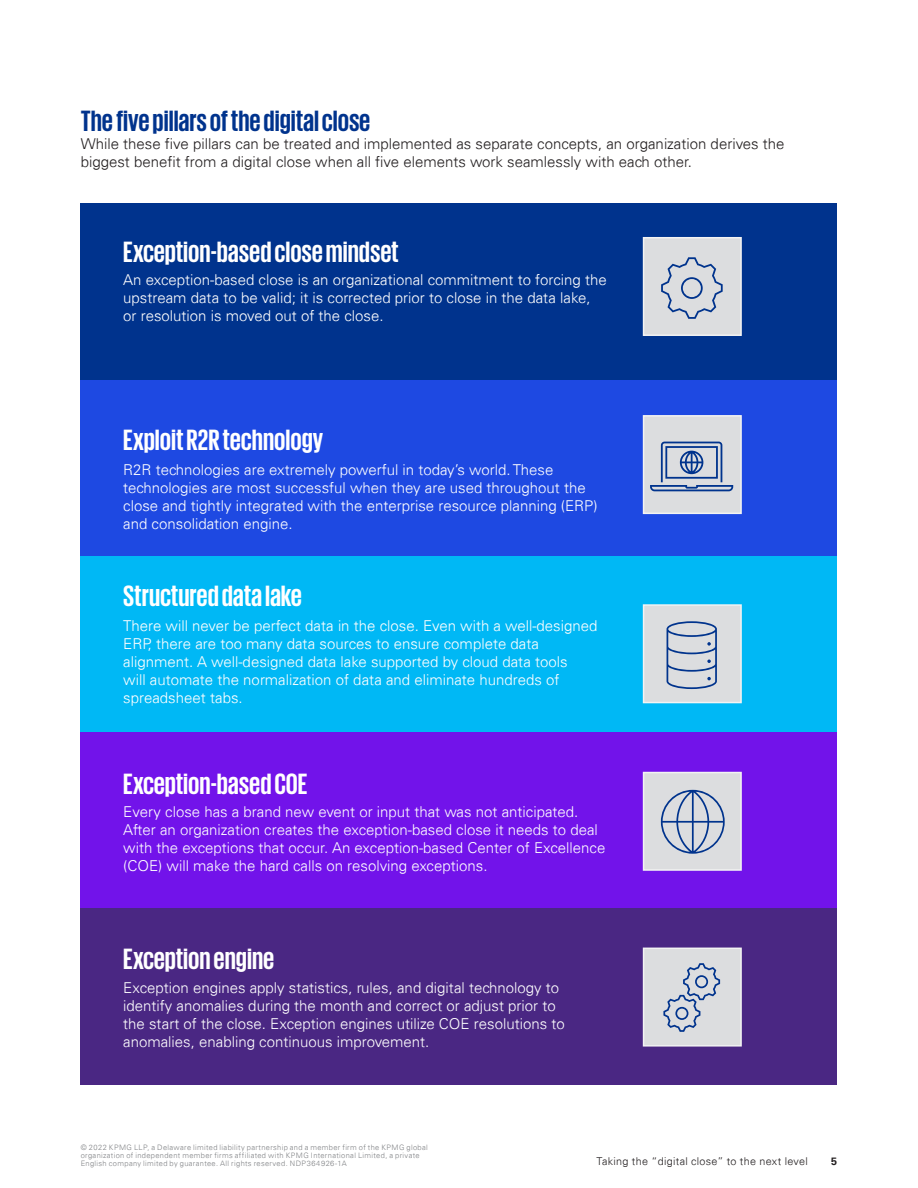
<style>
.page{position:relative;width:918px;height:1188px;background:#fff}
.page>*{position:absolute;margin:0;border:0;box-sizing:border-box;transform-origin:0 0}
.t1{font:700 30px "KPMG";color:#fff}
.t2{font:700 30px "KPMG";color:#00338d}
.t3{font:300 15px/18px "Univers 45";color:#fff}
.t4{font:300 15px/18px "Univers 45";color:#231f20}
.t5{font:300 10.8px "Univers 45";letter-spacing:.025em;color:#231f20}
.t6{font:700 10.8px "Univers 65";color:#231f20}
.t7{font:300 7.5px/8.1px "Univers 45";letter-spacing:.045em;color:#808285}
</style>
<div class="page">
<div style="left:81px;top:556px;width:756px;height:176px;background:#00b8f5"></div>
<div style="left:81px;top:732px;width:756px;height:177px;background:#7213ea"></div>
<div style="left:643px;top:772px;width:99px;height:99px;background:#dcdddf;border:2px solid #f3f3f3"></div>
<div style="left:81px;top:379px;width:756px;height:177px;background:#1e49e2"></div>
<div style="left:643px;top:415px;width:99px;height:99px;background:#dcdddf;border:2px solid #f3f3f3"></div>
<div style="left:81px;top:203px;width:756px;height:176px;background:#00338d"></div>
<div style="left:643px;top:237px;width:99px;height:99px;background:#dcdddf;border:2px solid #f3f3f3"></div>
<div style="left:643px;top:604px;width:99px;height:99px;background:#dcdddf;border:2px solid #f3f3f3"></div>
<div style="left:81px;top:908px;width:756px;height:177px;background:#4a2783"></div>
<div style="left:643px;top:948px;width:99px;height:99px;background:#dcdddf;border:2px solid #f3f3f3"></div>
<svg style="left:661px;top:257px;width:62px;height:62px"></svg>
<svg style="left:650px;top:442px;width:83px;height:49px"></svg>
<svg style="left:667px;top:621px;width:50px;height:68px"></svg>
<svg style="left:661px;top:790px;width:64px;height:64px"></svg>
<svg style="left:663px;top:963px;width:57px;height:69px"></svg>
<h1 class="t2" style="left:81px;top:105px;width:291px">The five pillars of the digital close</h1>
<p class="t4" style="left:81px;top:134px;width:705px">While these five pillars can be treated and implemented as separate concepts, an organization derives the biggest benefit from a digital close when all five elements work seamlessly with each other.</p>
<h1 class="t1" style="left:123px;top:236px;width:277px">Exception-based close mindset</h1>
<p class="t3" style="left:123px;top:271px;width:485px">An exception-based close is an organizational commitment to forcing the upstream data to be valid; it is corrected prior to close in the data lake, or resolution is moved out of the close.</p>
<h1 class="t1" style="left:123px;top:424px;width:202px">Exploit R2R technology</h1>
<p class="t3" style="left:123px;top:461px;width:476px">R2R technologies are extremely powerful in today’s world. These technologies are most successful when they are used throughout the close and tightly integrated with the enterprise resource planning (ERP) and consolidation engine.</p>
<h1 class="t1" style="left:123px;top:581px;width:180px">Structured data lake</h1>
<p class="t3" style="left:123px;top:617px;width:476px">There will never be perfect data in the close. Even with a well-designed ERP, there are too many data sources to ensure complete data alignment. A well-designed data lake supported by cloud data tools<br>will automate the normalization of data and eliminate hundreds of spreadsheet tabs.</p>
<h1 class="t1" style="left:123px;top:768px;width:186px">Exception-based COE</h1>
<p class="t3" style="left:123px;top:803px;width:484px">Every close has a brand new event or input that was not anticipated.<br>After an organization creates the exception-based close it needs to deal with the exceptions that occur. An exception-based Center of Excellence (COE) will make the hard calls on resolving exceptions.</p>
<h1 class="t1" style="left:123px;top:944px;width:153px">Exception engine</h1>
<p class="t3" style="left:123px;top:979px;width:443px">Exception engines apply statistics, rules, and digital technology to identify anomalies during the month and correct or adjust prior to the start of the close. Exception engines utilize COE resolutions to anomalies, enabling continuous improvement.</p>
<p class="t7" style="left:81px;top:1143px;width:349px">© 2022 KPMG LLP, a Delaware limited liability partnership and a member firm of the KPMG global organization of independent member firms affiliated with KPMG International Limited, a private<br>English company limited by guarantee. All rights reserved. NDP364926-1A</p>
<p class="t5" style="left:596px;top:1155px;width:213px">Taking the “digital close” to the next level</p>
<p class="t6" style="left:831px;top:1155px;width:8px">5</p>
</div>
